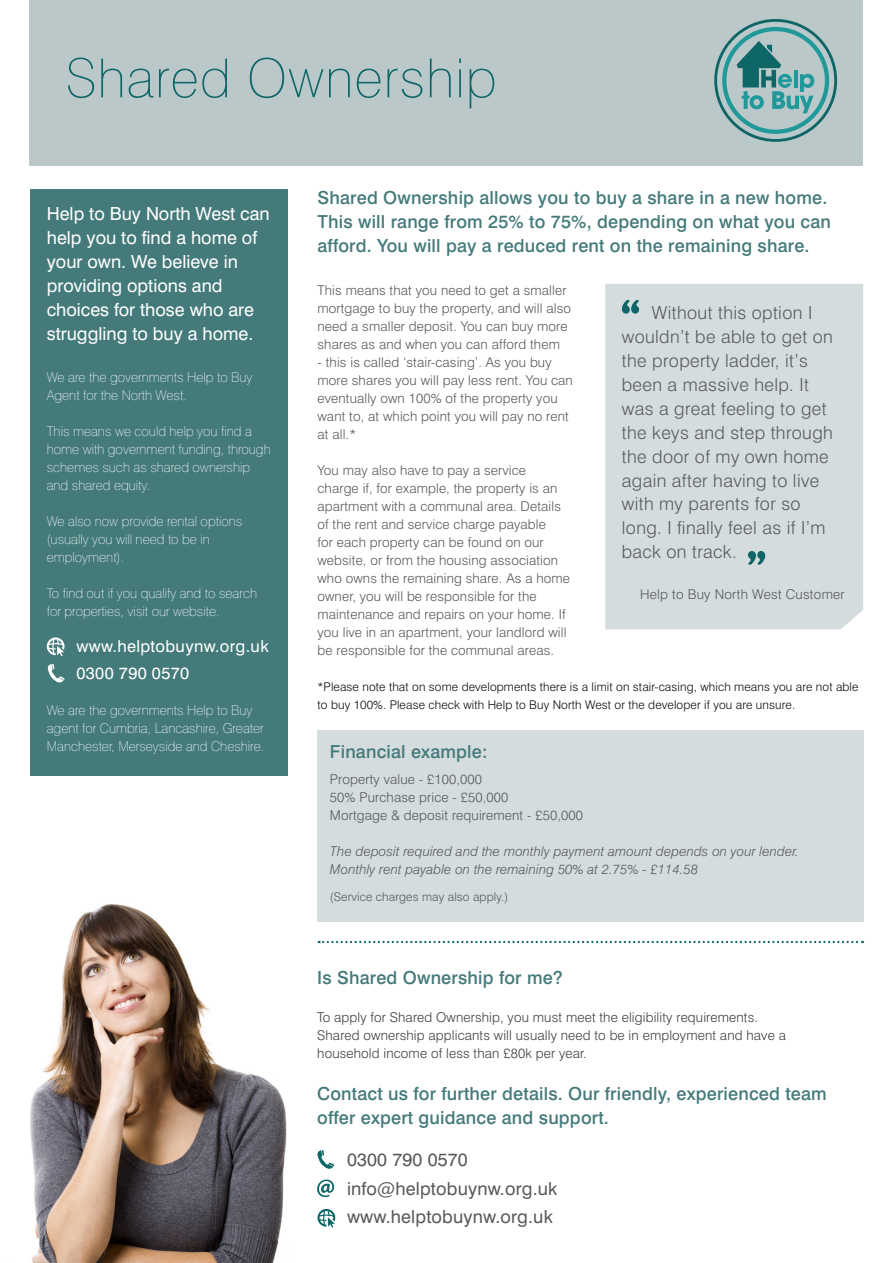
<style>
.page{position:relative;width:893px;height:1263px;background:#fff}
.page>*{position:absolute;margin:0;border:0;box-sizing:border-box;transform-origin:0 0}
.t1{font:100 54px "Swiss 721 BT";letter-spacing:.02em;color:#0e6666}
.t2{font:500 18px/24px "Swiss 721 BT";letter-spacing:.01em;color:#457a7b}
.t3{font:300 18px/24px "Swiss 721 BT";letter-spacing:.02em;color:#57585a}
.t4{font:18px/24px "Swiss 721 BT";color:#fff}
.t5{font:18px "Swiss 721 BT";letter-spacing:.01em;color:#57585a}
.t6{font:16.5px "Swiss 721 BT";letter-spacing:.02em;color:#fff}
.t7{font:300 13.5px/18px "Swiss 721 BT";letter-spacing:.01em;color:#57585a}
.t8{font:100 13.5px/18px "Swiss 721 BT";color:#fff}
.t9{font:300 13.5px/18px "Swiss 721 BT";letter-spacing:.01em;color:#3e3e3f}
.t10{font:italic 300 13.5px/18px "Swiss 721 BT";letter-spacing:.01em;color:#57585a}
.t11{font:300 12px/18px "Swiss 721 BT";letter-spacing:.01em;color:#0c0806}
.t12{font:300 12px "Swiss 721 BT";letter-spacing:.01em;color:#57585a}
</style>
<div class="page">
<div style="left:30px;top:0;width:833px;height:166px;background:#bbc8ca"></div>
<div style="left:30px;top:189px;width:258px;height:587px;background:#457a7b"></div>
<div style="left:317px;top:730px;width:546px;height:192px;background:#d4dcdd"></div>
<svg style="left:319px;top:941px;width:544px;height:2px"></svg>
<div style="left:605px;top:284px;width:258px;height:345px;background:#d4dcdd"></div>
<svg style="left:622px;top:300px;width:17px;height:14px"></svg>
<svg style="left:748px;top:551px;width:17px;height:14px"></svg>
<img style="left:30px;top:904px;width:257px;height:359px">
<svg style="left:47px;top:637px;width:18px;height:19px"></svg>
<svg style="left:47px;top:664px;width:17px;height:19px"></svg>
<svg style="left:317px;top:1209px;width:18px;height:19px"></svg>
<svg style="left:317px;top:1150px;width:17px;height:19px"></svg>
<svg style="left:317px;top:1179px;width:17px;height:18px"></svg>
<svg style="left:714px;top:19px;width:123px;height:123px"></svg>
<p class="t1" style="left:66px;top:45px;width:433px">Shared Ownership</p>
<p class="t4" style="left:47px;top:201px;width:224px">Help to Buy North West can help you to find a home of your own. We believe in providing options and choices for those who are struggling to buy a home.</p>
<p class="t8" style="left:47px;top:368px;width:207px">We are the governments Help to Buy<br>Agent for the North West.</p>
<p class="t8" style="left:47px;top:422px;width:225px">This means we could help you find a home with government funding, through schemes such as shared ownership and shared equity.</p>
<p class="t8" style="left:47px;top:512px;width:197px">We also now provide rental options (usually you will need to be in employment).</p>
<p class="t8" style="left:47px;top:584px;width:212px">To find out if you qualify and to search for properties, visit our website.</p>
<p class="t6" style="left:77px;top:636px;width:194px">www.helptobuynw.org.uk</p>
<p class="t6" style="left:77px;top:663px;width:114px">0300 790 0570</p>
<p class="t8" style="left:47px;top:701px;width:219px">We are the governments Help to Buy agent for Cumbria, Lancashire, Greater<br>Manchester, Merseyside and Cheshire.</p>
<p class="t2" style="left:317px;top:185px;width:515px">Shared Ownership allows you to buy a share in a new home.<br>This will range from 25% to 75%, depending on what you can afford. You will pay a reduced rent on the remaining share.</p>
<p class="t7" style="left:317px;top:281px;width:255px">This means that you need to get a smaller mortgage to buy the property, and will also need a smaller deposit. You can buy more shares as and when you can afford them</p>
<p class="t7" style="left:317px;top:353px;width:257px">- this is called ‘stair-casing’. As you buy more shares you will pay less rent. You can eventually own 100% of the property you want to, at which point you will pay no rent at all.*</p>
<p class="t7" style="left:317px;top:461px;width:254px">You may also have to pay a service charge if, for example, the property is an apartment with a communal area. Details of the rent and service charge payable<br>for each property can be found on our website, or from the housing association who owns the remaining share. As a home owner, you will be responsible for the maintenance and repairs on your home. If you live in an apartment, your landlord will be responsible for the communal areas.</p>
<p class="t3" style="left:622px;top:300px;width:213px;text-indent:30px">Without this option I wouldn’t be able to get on the property ladder, it’s been a massive help. It was a great feeling to get the keys and step through the door of my own home again after having to live with my parents for so long. I finally feel as if I’m back on track.</p>
<p class="t7" style="left:640px;top:585px;width:206px">Help to Buy North West Customer</p>
<p class="t11" style="left:317px;top:678px;width:543px">*Please note that on some developments there is a limit on stair-casing, which means you are not able to buy 100%. Please check with Help to Buy North West or the developer if you are unsure.</p>
<p class="t2" style="left:330px;top:739px;width:159px">Financial example:</p>
<p class="t7" style="left:330px;top:770px;width:153px">Property value - £100,000</p>
<p class="t7" style="left:330px;top:788px;width:180px">50% Purchase price - £50,000</p>
<p class="t7" style="left:330px;top:806px;width:254px">Mortgage &amp; deposit requirement - £50,000</p>
<p class="t10" style="left:330px;top:842px;width:470px">The deposit required and the monthly payment amount depends on your lender.<br>Monthly rent payable on the remaining 50% at 2.75% - £114.58</p>
<p class="t12" style="left:330px;top:889px;width:180px">(Service charges may also apply.)</p>
<p class="t2" style="left:317px;top:965px;width:247px">Is Shared Ownership for me?</p>
<p class="t9" style="left:317px;top:1008px;width:470px">To apply for Shared Ownership, you must meet the eligibility requirements.<br>Shared ownership applicants will usually need to be in employment and have a household income of less than £80k per year.</p>
<p class="t2" style="left:317px;top:1082px;width:511px">Contact us for further details. Our friendly, experienced team offer expert guidance and support.</p>
<p class="t5" style="left:347px;top:1149px;width:122px">0300 790 0570</p>
<p class="t5" style="left:347px;top:1177px;width:212px">info@helptobuynw.org.uk</p>
<p class="t5" style="left:347px;top:1205px;width:208px">www.helptobuynw.org.uk</p>
</div>
